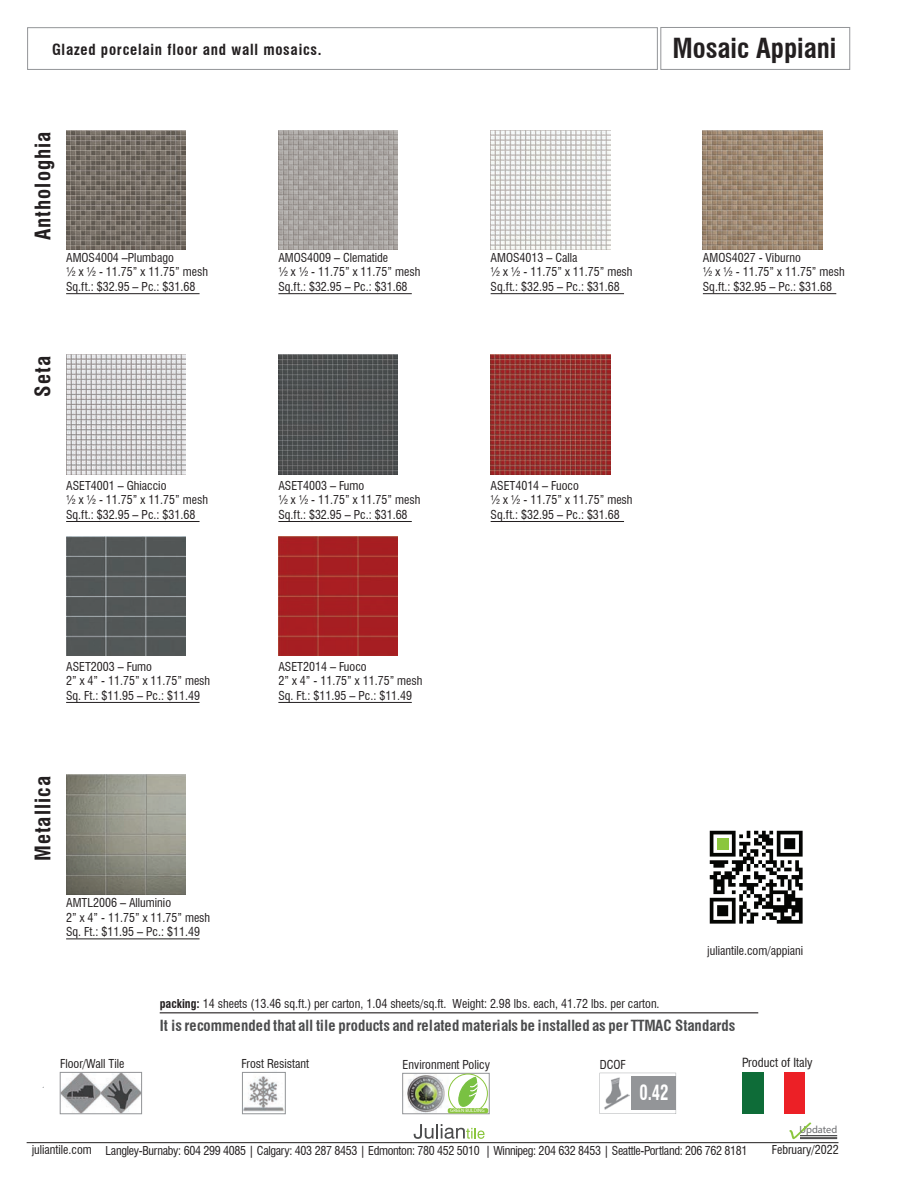
<style>
.page{position:relative;width:918px;height:1188px;background:#fff}
.page>*{position:absolute;margin:0;border:0;box-sizing:border-box;transform-origin:0 0}
.t1{font:700 condensed 27px "Swiss 721 BT";color:#231f20}
.t2{font:700 condensed 21px "Swiss 721 BT";letter-spacing:.05em;color:#231f20}
.t3{font:700 condensed 20.4px "Swiss 721 BT";color:#fff;scale:.82 1}
.t4{font:700 condensed 15px "Swiss 721 BT";letter-spacing:.005em;color:#4b4c4d}
.t5{font:700 condensed 15px "Swiss 721 BT";letter-spacing:.05em;color:#231f20}
.t6{font:condensed 12.3px "Swiss 721 BT";color:#211e1e}
.t7{font:condensed 12px/14.4px "Swiss 721 BT";color:#231f20}
.t8{font:condensed 12px "Swiss 721 BT";letter-spacing:-.025em;color:#231f20}
.t9{font:condensed 12px "Swiss 721 BT";color:#211e1e}
.t10{font:10.35px "Myriad Pro";color:#6c6d70}
.t11{font:4.95px "Myriad Pro";color:#fff}
.s1{font-weight:700}
.s2{color:#211e1e}
</style>
<div class="page">
<div style="left:27px;top:27px;width:631px;height:43px;border:1px solid #939598"></div>
<div style="left:661px;top:27px;width:189px;height:43px;border:1px solid #939598"></div>
<hr style="left:27px;top:1142px;width:811px;height:1px;background:#211e1e">
<svg style="left:414px;top:1124px;width:71px;height:15px"></svg>
<hr style="left:160px;top:1012px;width:598px;height:1px;background:#231f20">
<img style="left:709px;top:830px;width:94px;height:94px">
<div style="left:718px;top:839px;width:11px;height:11px;background:#8bc63e"></div>
<hr style="left:66px;top:702px;width:134px;height:1px;background:#231f20">
<hr style="left:278px;top:702px;width:134px;height:1px;background:#231f20">
<hr style="left:66px;top:521px;width:134px;height:1px;background:#231f20">
<hr style="left:278px;top:521px;width:134px;height:1px;background:#231f20">
<hr style="left:491px;top:521px;width:133px;height:1px;background:#231f20">
<hr style="left:66px;top:939px;width:134px;height:1px;background:#231f20">
<div style="left:742px;top:1073px;width:21px;height:41px;background:#0e6c38"></div>
<div style="left:784px;top:1073px;width:21px;height:41px;background:#ec2026"></div>
<img style="left:62px;top:1074px;width:78px;height:38px">
<div style="left:60px;top:1072px;width:82px;height:42px;border:1px solid #929497"></div>
<img style="left:244px;top:1071px;width:40px;height:41px">
<div style="left:242px;top:1072px;width:44px;height:42px;border:1px solid #929497"></div>
<img style="left:407px;top:1075px;width:43px;height:37px">
<div style="left:402px;top:1073px;width:87px;height:41px;border:1px solid #939598"></div>
<div style="left:448px;top:1074px;width:40px;height:39px;border:1px solid #8bc63e;border-radius:50%"></div>
<svg style="left:458px;top:1076px;width:21px;height:31px"></svg>
<div style="left:448px;top:1108px;width:40px;height:5px;background:#8bc63e;border-radius:2px"></div>
<hr style="left:66px;top:293px;width:134px;height:1px;background:#231f20">
<img style="left:66px;top:130px;width:120px;height:120px">
<img style="left:66px;top:775px;width:120px;height:119px">
<img style="left:66px;top:536px;width:120px;height:120px">
<img style="left:66px;top:355px;width:120px;height:119px">
<img style="left:278px;top:355px;width:120px;height:119px">
<hr style="left:491px;top:293px;width:133px;height:1px;background:#231f20">
<img style="left:491px;top:130px;width:119px;height:120px">
<hr style="left:278px;top:293px;width:134px;height:1px;background:#231f20">
<img style="left:278px;top:130px;width:120px;height:120px">
<img style="left:278px;top:536px;width:120px;height:120px">
<img style="left:491px;top:355px;width:119px;height:119px">
<hr style="left:703px;top:293px;width:133px;height:1px;background:#231f20">
<img style="left:703px;top:130px;width:119px;height:120px">
<svg style="left:600px;top:1073px;width:76px;height:41px"></svg>
<img style="left:601px;top:1075px;width:29px;height:35px">
<div style="left:631px;top:1077px;width:45px;height:33px;background:#939598"></div>
<hr style="left:800px;top:1135px;width:37px;height:1px;background:#3e3e3f">
<hr style="left:800px;top:1137px;width:37px;height:1px;background:#3e3e3f">
<hr style="left:800px;top:1138px;width:37px;height:1px;background:#3e3e3f">
<svg style="left:789px;top:1122px;width:23px;height:17px"></svg>
<p class="t5" style="left:52px;top:40px;width:271px">Glazed porcelain floor and wall mosaics.</p>
<h2 class="t2" style="left:30px;top:240px;width:110px;rotate:-90deg">Anthologhia</h2>
<h1 class="t1" style="left:672px;top:32px;width:166px">Mosaic Appiani</h1>
<p class="t7" style="left:66px;top:250px;width:143px">AMOS4004 –Plumbago<br>½ x ½ - 11.75” x 11.75” mesh<br>Sq.ft.: $32.95 – Pc.: $31.68</p>
<p class="t7" style="left:491px;top:250px;width:143px">AMOS4013 – Calla<br>½ x ½ - 11.75” x 11.75” mesh<br>Sq.ft.: $32.95 – Pc.: $31.68</p>
<p class="t7" style="left:278px;top:250px;width:143px">AMOS4009 – Clematide<br>½ x ½ - 11.75” x 11.75” mesh<br>Sq.ft.: $32.95 – Pc.: $31.68</p>
<p class="t7" style="left:703px;top:250px;width:143px">AMOS4027 - Viburno<br>½ x ½ - 11.75” x 11.75” mesh<br>Sq.ft.: $32.95 – Pc.: $31.68</p>
<h2 class="t2" style="left:30px;top:397px;width:42px;rotate:-90deg">Seta</h2>
<p class="t7" style="left:66px;top:478px;width:143px">ASET4001 – Ghiaccio<br>½ x ½ - 11.75” x 11.75” mesh<br>Sq.ft.: $32.95 – Pc.: $31.68</p>
<p class="t7" style="left:278px;top:478px;width:143px">ASET4003 – Fumo<br>½ x ½ - 11.75” x 11.75” mesh<br>Sq.ft.: $32.95 – Pc.: $31.68</p>
<p class="t7" style="left:491px;top:478px;width:143px">ASET4014 – Fuoco<br>½ x ½ - 11.75” x 11.75” mesh<br>Sq.ft.: $32.95 – Pc.: $31.68</p>
<p class="t7" style="left:66px;top:659px;width:146px">ASET2003 – Fumo<br>2” x 4” - 11.75” x 11.75” mesh<br>Sq. Ft.: $11.95 – Pc.: $11.49</p>
<p class="t7" style="left:278px;top:659px;width:146px">ASET2014 – Fuoco<br>2” x 4” - 11.75” x 11.75” mesh<br>Sq. Ft.: $11.95 – Pc.: $11.49</p>
<h2 class="t2" style="left:30px;top:861px;width:87px;rotate:-90deg">Metallica</h2>
<p class="t7" style="left:66px;top:896px;width:146px">AMTL2006 – Alluminio<br>2” x 4” - 11.75” x 11.75” mesh<br>Sq. Ft.: $11.95 – Pc.: $11.49</p>
<p class="t7" style="left:707px;top:943px;width:97px">juliantile.com/appiani</p>
<p class="t7" style="left:160px;top:996px;width:501px"><span class="s1">packing:</span> 14 sheets (13.46 sq.ft.) per carton, 1.04 sheets/sq.ft. Weight: 2.98 lbs. each, 41.72 lbs. per carton.</p>
<p class="t4" style="left:160px;top:1016px;width:577px">It is recommended that all tile products and related materials be installed as per TTMAC Standards</p>
<p class="t9" style="left:60px;top:1057px;width:66px">Floor/Wall Tile</p>
<p class="t9" style="left:242px;top:1057px;width:69px">Frost Resistant</p>
<p class="t7" style="left:403px;top:1057px;width:89px">Environment Policy</p>
<p class="t6" style="left:742px;top:1056px;width:72px">Product of Italy</p>
<p class="t11" style="left:450px;top:1108px;width:36px">GREEN BULDING</p>
<p class="t7" style="left:600px;top:1057px;width:28px">DCOF</p>
<h3 class="t3" style="left:639px;top:1081px;width:37px">0.42</h3>
<p class="t10" style="left:799px;top:1123px;width:39px">Updated</p>
<p class="t8" style="left:32px;top:1143px;width:717px"><span class="s2">juliantile.com</span> Langley-Burnaby: 604 299 4085 | Calgary: 403 287 8453 | Edmonton: 780 452 5010 | Winnipeg: 204 632 8453 | Seattle-Portland: 206 762 8181</p>
<p class="t9" style="left:772px;top:1143px;width:68px">February/2022</p>
</div>
